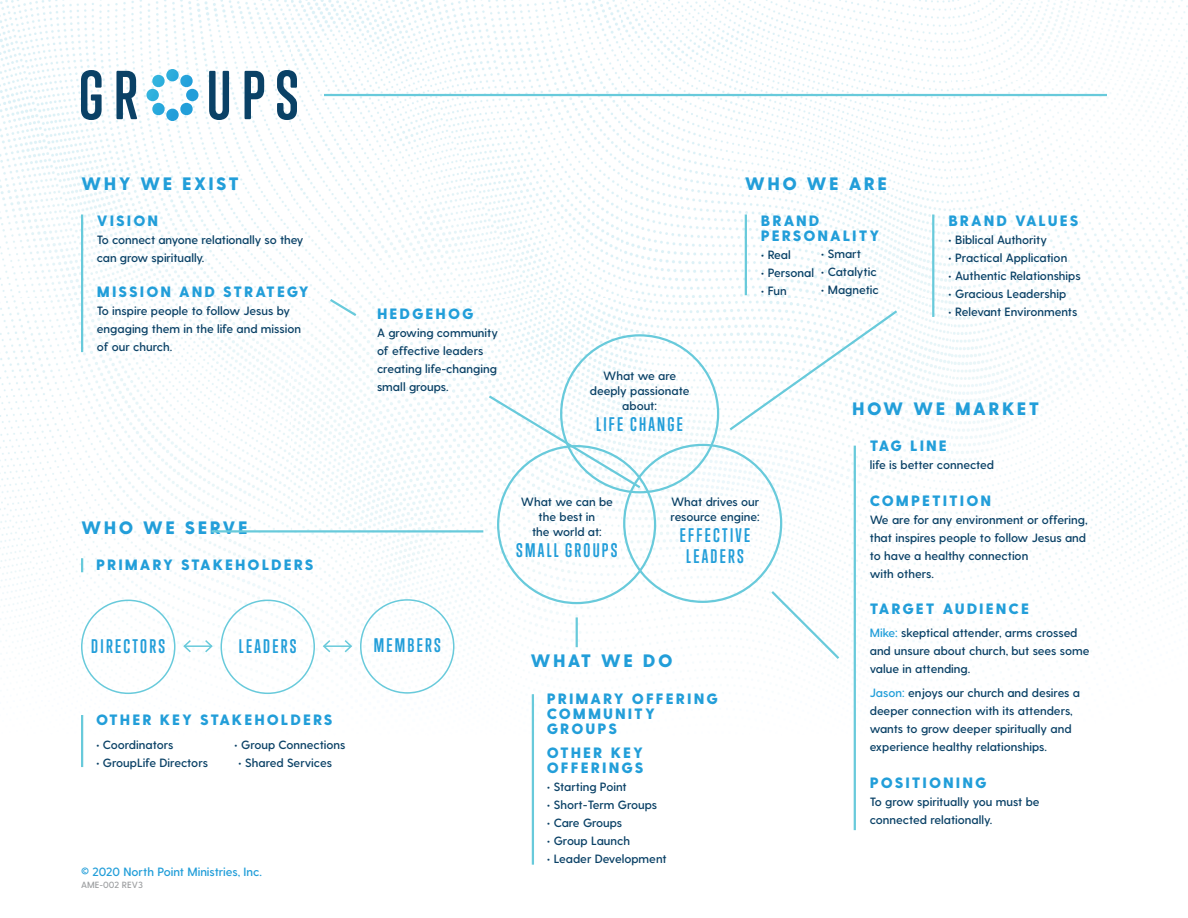
<style>
.page{position:relative;width:1188px;height:918px;background:#fff}
.page>*{position:absolute;margin:0;border:0;box-sizing:border-box;transform-origin:0 0}
.t1{font:700 18px "Trump Soft Pro";letter-spacing:.125em;color:#229ed9}
.t2{font:800 18px "Greycliff CF";letter-spacing:.135em;color:#229ed9}
.t3{font:800 15px/15px "Greycliff CF";letter-spacing:.135em;color:#229ed9}
.t4{font:600 12px/18px "Greycliff CF";color:#0a4166}
.t5{font:600 12px "Greycliff CF";color:#229ed9}
.t6{font:600 9px "Greycliff CF";letter-spacing:.005em;color:#9ea0a2}
.s1{color:#229ed9}
</style>
<div class="page">
<img style="left:0;top:0;width:1188px;height:865px">
<svg style="left:81px;top:70px;width:21px;height:50px"></svg>
<svg style="left:116px;top:71px;width:21px;height:48px"></svg>
<svg style="left:209px;top:71px;width:20px;height:49px"></svg>
<svg style="left:245px;top:71px;width:19px;height:48px"></svg>
<svg style="left:277px;top:70px;width:20px;height:50px"></svg>
<svg style="left:146px;top:69px;width:53px;height:52px"></svg>
<hr style="left:324px;top:94px;width:783px;height:2px;background:#68cadb">
<div style="left:81px;top:600px;width:95px;height:94px;border:2px solid #68cadb;border-radius:50%"></div>
<hr style="left:184px;top:645px;width:28px;height:2px;background:#68cadb">
<svg style="left:182px;top:638px;width:10px;height:16px"></svg>
<svg style="left:204px;top:638px;width:10px;height:16px"></svg>
<hr style="left:81px;top:214px;width:2px;height:138px;background:#68cadb">
<hr style="left:745px;top:214px;width:2px;height:81px;background:#68cadb">
<hr style="left:932px;top:214px;width:2px;height:103px;background:#68cadb">
<hr style="left:854px;top:446px;width:2px;height:384px;background:#68cadb">
<div style="left:220px;top:600px;width:95px;height:94px;border:2px solid #68cadb;border-radius:50%"></div>
<div style="left:360px;top:599px;width:94px;height:95px;border:2px solid #68cadb;border-radius:50%"></div>
<hr style="left:324px;top:645px;width:27px;height:2px;background:#68cadb">
<svg style="left:322px;top:638px;width:10px;height:16px"></svg>
<svg style="left:343px;top:638px;width:10px;height:16px"></svg>
<hr style="left:81px;top:715px;width:2px;height:52px;background:#68cadb">
<svg style="left:81px;top:558px;width:2px;height:14px"></svg>
<hr style="left:532px;top:694px;width:2px;height:171px;background:#68cadb">
<hr style="left:211px;top:530px;width:272px;height:3px;background:#68cadb">
<svg style="left:486px;top:393px;width:157px;height:97px"></svg>
<svg style="left:727px;top:308px;width:173px;height:125px"></svg>
<hr style="left:576px;top:617px;width:2px;height:30px;background:#68cadb">
<svg style="left:769px;top:589px;width:73px;height:72px"></svg>
<svg style="left:327px;top:297px;width:32px;height:21px"></svg>
<p class="t2" style="left:81px;top:172px;width:159px">WHY WE EXIST</p>
<p class="t2" style="left:745px;top:172px;width:144px">WHO WE ARE</p>
<p class="t3" style="left:97px;top:213px;width:63px">VISION</p>
<p class="t4" style="left:97px;top:231px;width:208px">To connect anyone relationally so they</p>
<p class="t4" style="left:97px;top:249px;width:109px">can grow spiritually.</p>
<p class="t3" style="left:97px;top:284px;width:213px">MISSION AND STRATEGY</p>
<p class="t4" style="left:97px;top:301px;width:206px">To inspire people to follow Jesus by engaging them in the life and mission</p>
<p class="t4" style="left:97px;top:337px;width:77px">of our church.</p>
<p class="t2" style="left:81px;top:517px;width:168px">WHO WE SERVE</p>
<p class="t3" style="left:96px;top:557px;width:219px">PRIMARY STAKEHOLDERS</p>
<p class="t3" style="left:377px;top:306px;width:98px">HEDGEHOG</p>
<p class="t4" style="left:377px;top:324px;width:122px">A growing community</p>
<p class="t4" style="left:377px;top:342px;width:108px">of effective leaders</p>
<p class="t4" style="left:377px;top:360px;width:121px">creating life-changing</p>
<p class="t4" style="left:377px;top:378px;width:73px">small groups.</p>
<p class="t1" style="left:91px;top:635px;width:75px">DIRECTORS</p>
<p class="t1" style="left:239px;top:635px;width:59px">LEADERS</p>
<p class="t1" style="left:374px;top:635px;width:69px">MEMBERS</p>
<p class="t3" style="left:96px;top:713px;width:238px">OTHER KEY STAKEHOLDERS</p>
<p class="t4" style="left:96px;top:736px;width:79px">• Coordinators</p>
<p class="t4" style="left:234px;top:736px;width:113px">• Group Connections</p>
<p class="t4" style="left:96px;top:754px;width:114px">• GroupLife Directors</p>
<p class="t4" style="left:238px;top:754px;width:95px">• Shared Services</p>
<p class="t5" style="left:81px;top:865px;width:182px">© 2020 North Point Ministries, Inc.</p>
<p class="t6" style="left:81px;top:880px;width:63px">AME-002 REV3</p>
<p class="t4" style="left:603px;top:367px;width:74px">What we are</p>
<p class="t4" style="left:590px;top:383px;width:101px;line-height:15px;text-align:center">deeply passionate about:</p>
<p class="t1" style="left:596px;top:413px;width:88px">LIFE CHANGE</p>
<p class="t3" style="left:761px;top:213px;width:120px">BRAND<br>PERSONALITY</p>
<p class="t4" style="left:761px;top:246px;width:32px">• Real</p>
<p class="t4" style="left:761px;top:264px;width:55px">• Personal</p>
<p class="t4" style="left:761px;top:282px;width:28px">• Fun</p>
<p class="t4" style="left:821px;top:245px;width:42px">• Smart</p>
<p class="t4" style="left:821px;top:263px;width:57px">• Catalytic</p>
<p class="t4" style="left:821px;top:281px;width:59px">• Magnetic</p>
<p class="t3" style="left:948px;top:213px;width:132px">BRAND VALUES</p>
<p class="t4" style="left:948px;top:231px;width:100px">• Biblical Authority</p>
<p class="t4" style="left:948px;top:249px;width:121px">• Practical Application</p>
<p class="t4" style="left:948px;top:267px;width:134px">• Authentic Relationships</p>
<p class="t4" style="left:948px;top:285px;width:120px">• Gracious Leadership</p>
<p class="t4" style="left:948px;top:303px;width:131px">• Relevant Environments</p>
<p class="t2" style="left:852px;top:398px;width:189px">HOW WE MARKET</p>
<p class="t3" style="left:870px;top:439px;width:79px">TAG LINE</p>
<p class="t4" style="left:870px;top:456px;width:126px">life is better connected</p>
<p class="t4" style="left:521px;top:493px;width:94px">What we can be</p>
<p class="t4" style="left:539px;top:508px;width:58px">the best in</p>
<p class="t4" style="left:532px;top:523px;width:71px">the world at:</p>
<p class="t1" style="left:516px;top:539px;width:103px">SMALL GROUPS</p>
<p class="t4" style="left:671px;top:493px;width:90px">What drives our</p>
<p class="t4" style="left:671px;top:508px;width:91px">resource engine:</p>
<p class="t1" style="left:680px;top:524px;width:72px">EFFECTIVE</p>
<p class="t1" style="left:686px;top:545px;width:59px">LEADERS</p>
<p class="t2" style="left:530px;top:650px;width:144px">WHAT WE DO</p>
<p class="t3" style="left:547px;top:692px;width:173px">PRIMARY OFFERING</p>
<p class="t3" style="left:547px;top:707px;width:110px">COMMUNITY<br>GROUPS</p>
<p class="t3" style="left:547px;top:746px;width:98px">OTHER KEY<br>OFFERINGS</p>
<p class="t4" style="left:547px;top:778px;width:81px">• Starting Point</p>
<p class="t4" style="left:547px;top:796px;width:112px">• Short-Term Groups</p>
<p class="t4" style="left:547px;top:814px;width:77px">• Care Groups</p>
<p class="t4" style="left:547px;top:832px;width:85px">• Group Launch</p>
<p class="t4" style="left:547px;top:850px;width:121px">• Leader Development</p>
<p class="t3" style="left:870px;top:493px;width:123px">COMPETITION</p>
<p class="t4" style="left:870px;top:511px;width:219px">We are for any environment or offering, that inspires people to follow Jesus and to have a healthy connection</p>
<p class="t4" style="left:870px;top:565px;width:66px">with others.</p>
<p class="t3" style="left:870px;top:601px;width:161px">TARGET AUDIENCE</p>
<p class="t4" style="left:870px;top:624px;width:221px"><span class="s1">Mike:</span> skeptical attender, arms crossed and unsure about church, but sees some value in attending.</p>
<p class="t4" style="left:870px;top:684px;width:212px"><span class="s1">Jason:</span> enjoys our church and desires a deeper connection with its attenders, wants to grow deeper spiritually and experience healthy relationships.</p>
<p class="t3" style="left:870px;top:776px;width:118px">POSITIONING</p>
<p class="t4" style="left:870px;top:793px;width:171px">To grow spiritually you must be</p>
<p class="t4" style="left:870px;top:811px;width:124px">connected relationally.</p>
</div>
